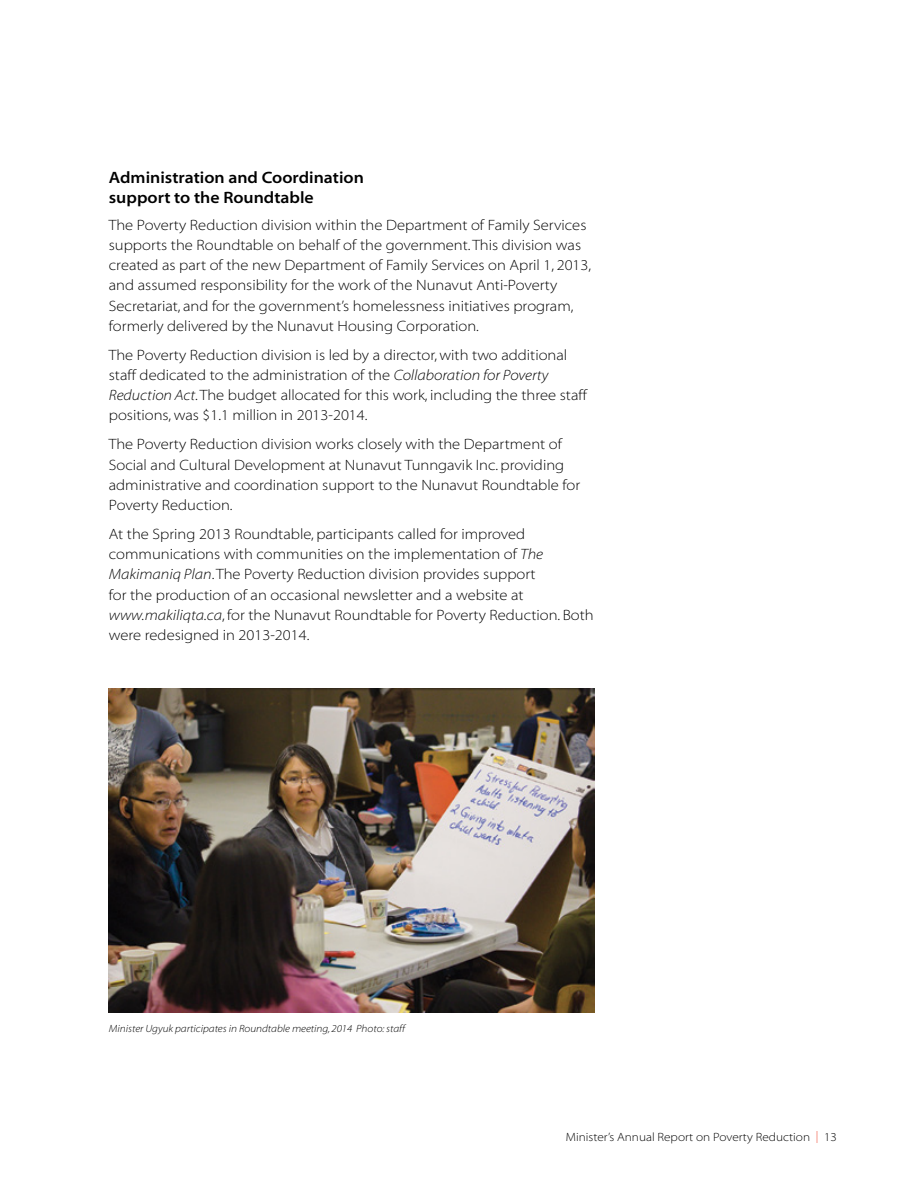
<style>
.page{position:relative;width:918px;height:1188px;background:#fff}
.page>*{position:absolute;margin:0;border:0;box-sizing:border-box;transform-origin:0 0}
.t1{font:16.5px/19.8px "Myriad MM 565 700";color:#000}
.t2{font:15px/20.2px "Myriad MM 215 700";color:#000}
.t3{font:12px "Myriad MM 215 700";color:#000}
.t4{font:10.5px "Myriad MM It 215 700";color:#000}
.s1{font-family:"Myriad MM It 215 700"}
.s2{color:#f04e37}
</style>
<div class="page">
<img style="left:109px;top:688px;width:486px;height:324px">
<p class="t1" style="left:109px;top:168px;width:257px">Administration and Coordination support to the Roundtable</p>
<p class="t2" style="left:109px;top:215px;width:484px">The Poverty Reduction division within the Department of Family Services supports the Roundtable on behalf of the government. This division was created as part of the new Department of Family Services on April 1, 2013, and assumed responsibility for the work of the Nunavut Anti-Poverty Secretariat, and for the government’s homelessness initiatives program, formerly delivered by the Nunavut Housing Corporation.</p>
<p class="t2" style="left:109px;top:345px;width:480px">The Poverty Reduction division is led by a director, with two additional staff dedicated to the administration of the <span class="s1">Collaboration for Poverty Reduction Act</span>. The budget allocated for this work, including the three staff positions, was $1.1 million in 2013-2014.</p>
<p class="t2" style="left:109px;top:435px;width:473px">The Poverty Reduction division works closely with the Department of Social and Cultural Development at Nunavut Tunngavik Inc. providing administrative and coordination support to the Nunavut Roundtable for Poverty Reduction.</p>
<p class="t2" style="left:109px;top:525px;width:486px">At the Spring 2013 Roundtable, participants called for improved communications with communities on the implementation of <span class="s1">The Makimaniq Plan</span>. The Poverty Reduction division provides support<br>for the production of an occasional newsletter and a website at <span class="s1">www.makiliqta.ca</span>, for the Nunavut Roundtable for Poverty Reduction. Both were redesigned in 2013-2014.</p>
<p class="t4" style="left:109px;top:1023px;width:298px">Minister Ugyuk participates in Roundtable meeting, 2014 Photo: staff</p>
<p class="t3" style="left:566px;top:1132px;width:273px">Minister’s Annual Report on Poverty Reduction <span class="s2">|</span> 13</p>
</div>
